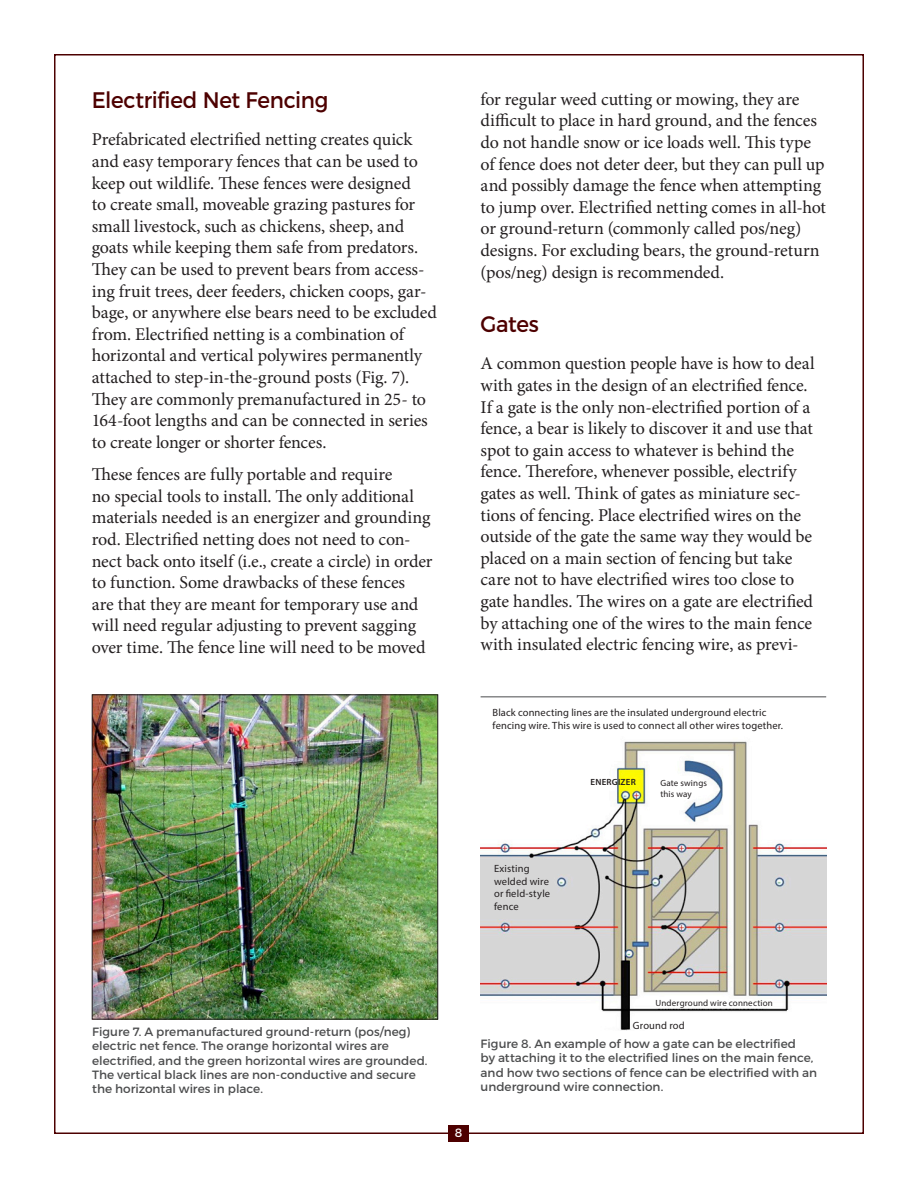
<style>
.page{position:relative;width:918px;height:1188px;background:#fff}
.page>*{position:absolute;margin:0;border:0;box-sizing:border-box;transform-origin:0 0}
.heading1{font:22.5px "Montserrat";letter-spacing:-.015em;color:#4d0000;scale:.95 1}
.body_text{font:18px/21.6px "Minion Pro";letter-spacing:-.005em;color:#231f20}
.t1{font:12px/14.4px "Montserrat";color:#4b4c4d}
.t2{font:12px "Montserrat";color:#fff}
.t3{font:10.5px/12.6px "Myriad Pro";letter-spacing:.015em;color:#231f20}
.t4{font:9px/10.8px "Myriad Pro";letter-spacing:.015em;color:#231f20}
.t5{font:600 9px "Myriad Pro";letter-spacing:.025em;color:#231f20}
</style>
<div class="page">
<div style="left:448px;top:1125px;width:21px;height:16px;background:#4d0000"></div>
<img style="left:94px;top:696px;width:342px;height:322px">
<div style="left:92px;top:694px;width:346px;height:326px;border:1px solid #231f20"></div>
<img style="left:481px;top:741px;width:345px;height:290px">
<hr style="left:481px;top:696px;width:345px;height:1px;background:#4b4c4d">
<p class="heading1" style="left:92px;top:86px;width:251px">Electrified Net Fencing</p>
<p class="body_text" style="left:92px;top:129px;width:347px">Prefabricated electrified netting creates quick and easy temporary fences that can be used to keep out wildlife. These fences were designed<br>to create small, moveable grazing pastures for small livestock, such as chickens, sheep, and goats while keeping them safe from predators.<br>They can be used to prevent bears from access&shy;ing fruit trees, deer feeders, chicken coops, gar&shy;bage, or anywhere else bears need to be excluded from. Electrified netting is a combination of horizontal and vertical polywires permanently attached to step-in-the-ground posts (Fig. 7).<br>They are commonly premanufactured in 25- to 164-foot lengths and can be connected in series to create longer or shorter fences.</p>
<p class="body_text" style="left:92px;top:464px;width:342px">These fences are fully portable and require<br>no special tools to install. The only additional materials needed is an energizer and grounding rod. Electrified netting does not need to con&shy;nect back onto itself (i.e., create a circle) in order to function. Some drawbacks of these fences<br>are that they are meant for temporary use and will need regular adjusting to prevent sagging over time. The fence line will need to be moved</p>
<p class="body_text" style="left:481px;top:88px;width:347px">for regular weed cutting or mowing, they are difficult to place in hard ground, and the fences do not handle snow or ice loads well. This type of fence does not deter deer, but they can pull up and possibly damage the fence when attempting to jump over. Electrified netting comes in all-hot or ground-return (commonly called pos/neg) designs. For excluding bears, the ground-return (pos/neg) design is recommended.</p>
<p class="heading1" style="left:481px;top:310px;width:63px">Gates</p>
<p class="body_text" style="left:481px;top:353px;width:336px">A common question people have is how to deal with gates in the design of an electrified fence.<br>If a gate is the only non-electrified portion of a fence, a bear is likely to discover it and use that spot to gain access to whatever is behind the fence. Therefore, whenever possible, electrify gates as well. Think of gates as miniature sec&shy;tions of fencing. Place electrified wires on the outside of the gate the same way they would be placed on a main section of fencing but take care not to have electrified wires too close to gate handles. The wires on a gate are electrified by attaching one of the wires to the main fence with insulated electric fencing wire, as previ-</p>
<p class="t3" style="left:492px;top:706px;width:292px">Black connecting lines are the insulated underground electric fencing wire. This wire is used to connect all other wires together.</p>
<p class="t3" style="left:494px;top:862px;width:58px">Existing welded wire or field-style fence</p>
<p class="t5" style="left:591px;top:777px;width:47px">ENERGIZER</p>
<p class="t4" style="left:660px;top:777px;width:48px">Gate swings this way</p>
<p class="t1" style="left:92px;top:1024px;width:337px">Figure 7. A premanufactured ground-return (pos/neg) electric net fence. The orange horizontal wires are electrified, and the green horizontal wires are grounded.<br>The vertical black lines are non-conductive and secure the horizontal wires in place.</p>
<p class="t2" style="left:455px;top:1125px;width:9px">8</p>
<p class="t4" style="left:656px;top:997px;width:119px">Underground wire connection</p>
<p class="t3" style="left:633px;top:1019px;width:53px">Ground rod</p>
<p class="t1" style="left:481px;top:1036px;width:338px">Figure 8. An example of how a gate can be electrified<br>by attaching it to the electrified lines on the main fence, and how two sections of fence can be electrified with an underground wire connection.</p>
</div>
